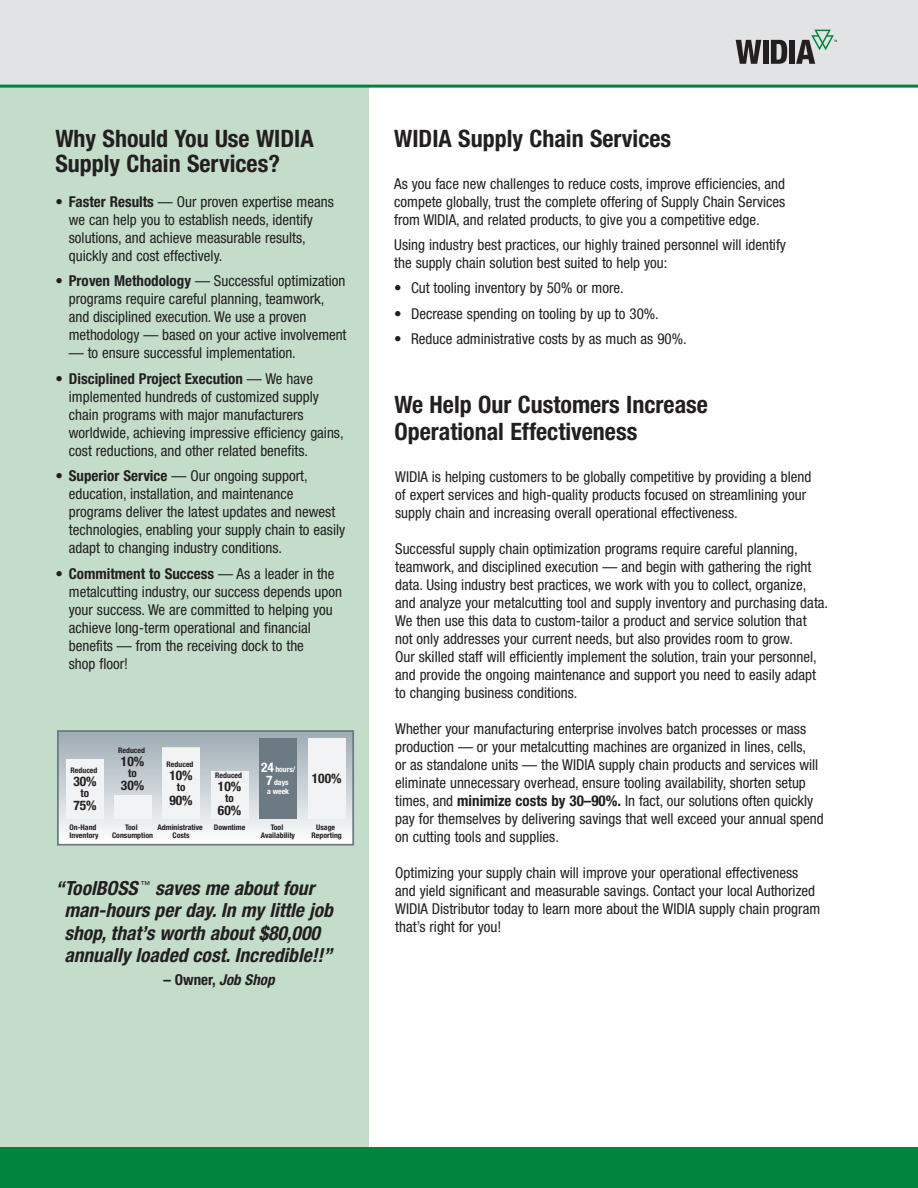
<style>
.page{position:relative;width:918px;height:1188px;background:#fff}
.page>*{position:absolute;margin:0;border:0;box-sizing:border-box;transform-origin:0 0}
.t1{font:700 condensed 24px/25.5px "Helvetica Neue LT Std";color:#231f20}
.t2{font:italic 700 condensed 19.5px/22.5px "Helvetica Neue LT Std";color:#231f20}
.t3{font:condensed 15px/18px "Helvetica Neue LT Std";color:#231f20}
.t4{font:700 condensed 15px "Helvetica Neue LT Std";color:#231f20}
.t5{font:700 condensed 13.2px "Helvetica Neue";color:#231f20}
.t6{font:700 condensed 10.95px "Helvetica Neue";color:#231f20}
.t7{font:700 condensed 7.65px/7.6px "Helvetica Neue";color:#231f20;text-align:center}
.t8{font:700 condensed 7.65px/12.1px "Helvetica Neue";letter-spacing:-.01em;color:#fff;text-align:center}
.s1{font-weight:700}
.s2{font-size:13.2px}
.s3{font-style:italic}
</style>
<div class="page">
<div style="left:0;top:63px;width:369px;height:1099px;background:#c4ddcb"></div>
<div style="left:0;top:0;width:918px;height:86px;background:#e2e3e5"></div>
<hr style="left:0;top:85px;width:918px;height:3px;background:#00843d">
<svg style="left:736px;top:40px;width:25px;height:24px"></svg>
<div style="left:763px;top:40px;width:5px;height:24px;background:#231f20"></div>
<svg style="left:771px;top:40px;width:16px;height:24px"></svg>
<div style="left:789px;top:40px;width:6px;height:24px;background:#231f20"></div>
<svg style="left:796px;top:30px;width:41px;height:34px"></svg>
<div style="left:59px;top:731px;width:294px;height:112px;background:linear-gradient(to bottom,#9daab3,#fafbfb)"></div>
<div style="left:57px;top:730px;width:297px;height:115px;border:1px solid #6b7a83"></div>
<div style="left:114px;top:795px;width:37px;height:23px;background:#f2f3f4"></div>
<div style="left:67px;top:759px;width:37px;height:59px;background:#f2f3f4"></div>
<div style="left:163px;top:747px;width:37px;height:71px;background:#f2f3f4"></div>
<div style="left:211px;top:770px;width:37px;height:48px;background:#f2f3f4"></div>
<div style="left:260px;top:738px;width:37px;height:80px;background:#6b7a83"></div>
<div style="left:308px;top:738px;width:37px;height:80px;background:#f2f3f4"></div>
<div style="left:0;top:1147px;width:918px;height:40px;background:#00843d"></div>
<h1 class="t1" style="left:55px;top:127px;width:260px">Why Should You Use WIDIA<br>Supply Chain Services?</h1>
<p class="t3" style="left:69px;top:194px;width:266px;text-indent:-14px">• <span class="s1">Faster Results</span> — Our proven expertise means we can help you to establish needs, identify solutions, and achieve measurable results, quickly and cost effectively.</p>
<p class="t3" style="left:69px;top:273px;width:279px;text-indent:-14px">• <span class="s1">Proven Methodology</span> — Successful optimization programs require careful planning, teamwork, and disciplined execution. We use a proven methodology — based on your active involvement</p>
<p class="t3" style="left:69px;top:345px;width:229px">— to ensure successful implementation.</p>
<p class="t3" style="left:69px;top:371px;width:276px;text-indent:-13px">• <span class="s1">Disciplined Project Execution</span> — We have implemented hundreds of customized supply chain programs with major manufacturers worldwide, achieving impressive efficiency gains, cost reductions, and other related benefits.</p>
<p class="t3" style="left:69px;top:468px;width:278px;text-indent:-13px">• <span class="s1">Superior Service</span> — Our ongoing support, education, installation, and maintenance programs deliver the latest updates and newest technologies, enabling your supply chain to easily adapt to changing industry conditions.</p>
<p class="t3" style="left:69px;top:566px;width:275px;text-indent:-13px">• <span class="s1">Commitment to Success</span> — As a leader in the metalcutting industry, our success depends upon your success. We are committed to helping you achieve long-term operational and financial benefits — from the receiving dock to the<br>shop floor!</p>
<p class="t7" style="left:71px;top:767px;width:28px">Reduced</p>
<p class="t5" style="left:73px;top:776px;width:25px">30%</p>
<p class="t6" style="left:81px;top:789px;width:10px">to</p>
<p class="t5" style="left:73px;top:801px;width:25px">75%</p>
<p class="t7" style="left:118px;top:747px;width:28px">Reduced</p>
<p class="t5" style="left:121px;top:756px;width:25px">10%</p>
<p class="t6" style="left:128px;top:769px;width:10px">to</p>
<p class="t5" style="left:121px;top:781px;width:25px">30%</p>
<p class="t7" style="left:167px;top:761px;width:28px">Reduced</p>
<p class="t5" style="left:169px;top:771px;width:25px">10%</p>
<p class="t6" style="left:177px;top:783px;width:10px">to</p>
<p class="t5" style="left:169px;top:795px;width:25px">90%</p>
<p class="t7" style="left:215px;top:772px;width:28px">Reduced</p>
<p class="t5" style="left:218px;top:781px;width:25px">10%</p>
<p class="t6" style="left:225px;top:794px;width:10px">to</p>
<p class="t5" style="left:218px;top:806px;width:25px">60%</p>
<p class="t8" style="left:261px;top:764px;width:36px"><span class="s2">24</span> hours/<br><span class="s2">7</span> days</p>
<p class="t8" style="left:267px;top:785px;width:23px">a week</p>
<p class="t5" style="left:312px;top:773px;width:31px">100%</p>
<p class="t7" style="left:69px;top:824px;width:31px;text-align:left">On-Hand<br>Inventory</p>
<p class="t7" style="left:158px;top:824px;width:47px">Administrative<br>Costs</p>
<p class="t7" style="left:214px;top:824px;width:33px">Downtime</p>
<p class="t7" style="left:261px;top:824px;width:36px">Tool<br>Availability</p>
<p class="t7" style="left:312px;top:824px;width:32px">Usage<br>Reporting</p>
<p class="t7" style="left:112px;top:824px;width:42px">Tool<br>Consumption</p>
<h2 class="t2" style="left:64px;top:878px;width:270px;text-indent:-9px">“ToolBOSS <sup>™</sup> saves me about four man-hours per day. In my little job shop, that’s worth about $80,000 annually loaded cost. Incredible!!”</h2>
<p class="t4" style="left:163px;top:974px;width:113px">– Owner, <span class="s3">Job Shop</span></p>
<h1 class="t1" style="left:394px;top:127px;width:279px">WIDIA Supply Chain Services</h1>
<p class="t3" style="left:394px;top:175px;width:393px;text-align:justify">As you face new challenges to reduce costs, improve efficiencies, and compete globally, trust the complete offering of Supply Chain Services from WIDIA, and related products, to give you a competitive edge.</p>
<p class="t3" style="left:394px;top:237px;width:393px">Using industry best practices, our highly trained personnel will identify the supply chain solution best suited to help you:</p>
<p class="t3" style="left:394px;top:280px;width:231px">• Cut tooling inventory by 50% or more.</p>
<p class="t3" style="left:394px;top:306px;width:266px">• Decrease spending on tooling by up to 30%.</p>
<p class="t3" style="left:394px;top:331px;width:294px">• Reduce administrative costs by as much as 90%.</p>
<h1 class="t1" style="left:394px;top:393px;width:315px;line-height:27px">We Help Our Customers Increase<br>Operational Effectiveness</h1>
<p class="t3" style="left:395px;top:468px;width:418px">WIDIA is helping customers to be globally competitive by providing a blend of expert services and high-quality products focused on streamlining your supply chain and increasing overall operational effectiveness.</p>
<p class="t3" style="left:395px;top:540px;width:435px">Successful supply chain optimization programs require careful planning, teamwork, and disciplined execution — and begin with gathering the right data. Using industry best practices, we work with you to collect, organize, and analyze your metalcutting tool and supply inventory and purchasing data.<br>We then use this data to custom-tailor a product and service solution that<br>not only addresses your current needs, but also provides room to grow.<br>Our skilled staff will efficiently implement the solution, train your personnel, and provide the ongoing maintenance and support you need to easily adapt to changing business conditions.</p>
<p class="t3" style="left:395px;top:720px;width:430px">Whether your manufacturing enterprise involves batch processes or mass production — or your metalcutting machines are organized in lines, cells,<br>or as standalone units — the WIDIA supply chain products and services will eliminate unnecessary overhead, ensure tooling availability, shorten setup times, and <span class="s1">minimize costs by 30–90%.</span> In fact, our solutions often quickly pay for themselves by delivering savings that well exceed your annual spend on cutting tools and supplies.</p>
<p class="t3" style="left:395px;top:864px;width:426px">Optimizing your supply chain will improve your operational effectiveness and yield significant and measurable savings. Contact your local Authorized WIDIA Distributor today to learn more about the WIDIA supply chain program that’s right for you!</p>
</div>
